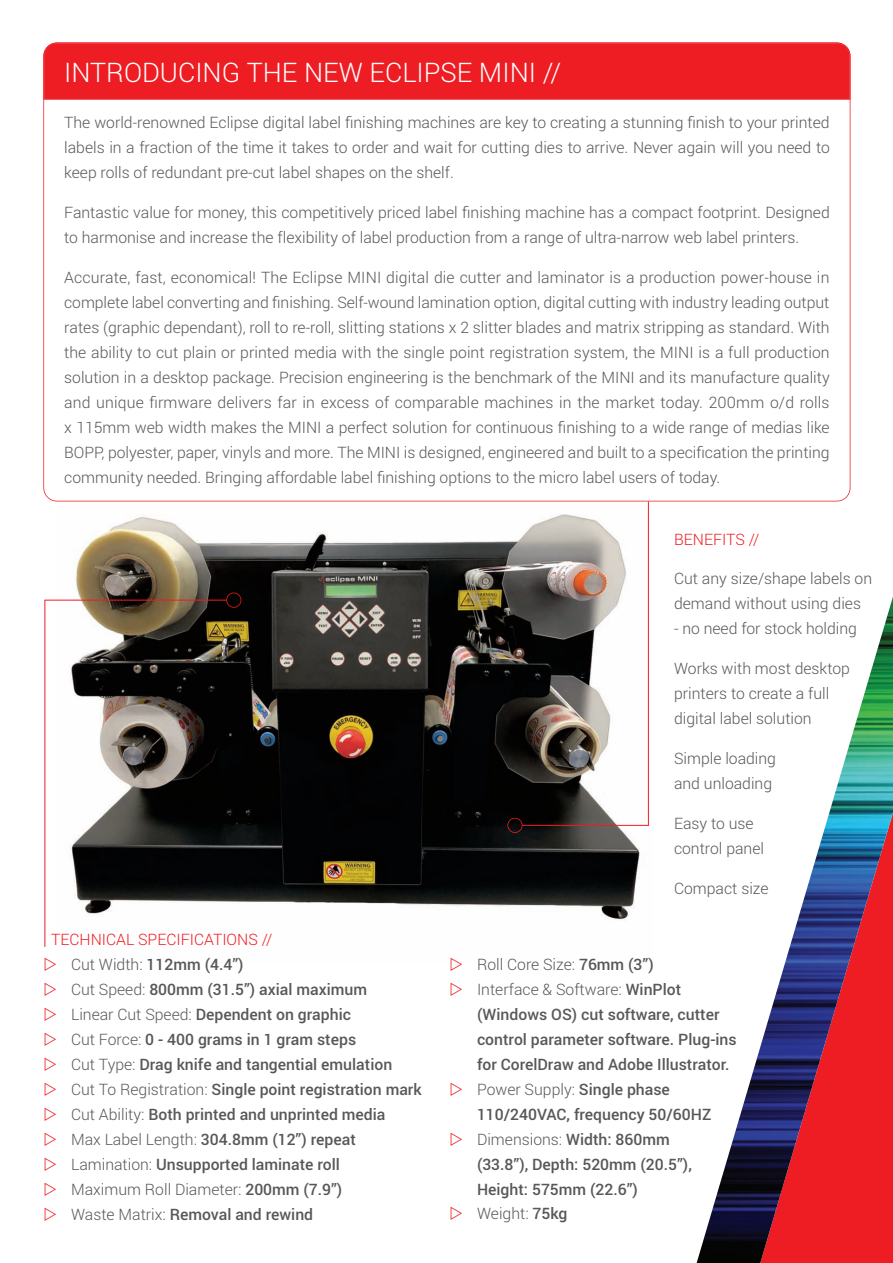
<style>
.page{position:relative;width:893px;height:1263px;background:#fff}
.page>*{position:absolute;margin:0;border:0;box-sizing:border-box;transform-origin:0 0}
.t1{font:300 27px "Roboto";color:#fff}
.t2{font:300 15.75px/24.9px "Roboto";color:#57585a}
.t3{font:500 15.75px/24.9px "Roboto";color:#57585a}
.t4{font:300 15.75px "Roboto";color:#ee1d23}
.s1{font-weight:300;color:#ee1d23}
.s2{font-weight:300}
</style>
<div class="page">
<svg style="left:664px;top:472px;width:229px;height:791px"></svg>
<img style="left:57px;top:501px;width:607px;height:419px">
<hr style="left:648px;top:501px;width:1px;height:325px;background:#ee1d23">
<hr style="left:522px;top:825px;width:127px;height:1px;background:#ee1d23">
<div style="left:507px;top:818px;width:15px;height:15px;border:2px solid #ee1d23;border-radius:50%"></div>
<hr style="left:45px;top:600px;width:1px;height:347px;background:#ee1d23">
<hr style="left:45px;top:600px;width:182px;height:1px;background:#ee1d23">
<div style="left:226px;top:592px;width:15px;height:16px;border:2px solid #ee1d23;border-radius:50%"></div>
<div style="left:46px;top:56px;width:801px;height:43px;background:#ee1d23"></div>
<div style="left:43px;top:43px;width:807px;height:13px;background:#ee1d23"></div>
<div style="left:43px;top:43px;width:807px;height:458px;border:2px solid #ee1d23;border-radius:14px"></div>
<h1 class="t1" style="left:64px;top:57px;width:498px">INTRODUCING THE NEW ECLIPSE MINI //</h1>
<p class="t2" style="left:64px;top:110px;width:767px;text-align:justify">The world-renowned Eclipse digital label finishing machines are key to creating a stunning finish to your printed labels in a fraction of the time it takes to order and wait for cutting dies to arrive. Never again will you need to keep rolls of redundant pre-cut label shapes on the shelf.</p>
<p class="t2" style="left:64px;top:200px;width:767px">Fantastic value for money, this competitively priced label finishing machine has a compact footprint. Designed to harmonise and increase the flexibility of label production from a range of ultra-narrow web label printers.</p>
<p class="t2" style="left:64px;top:265px;width:767px;text-align:justify">Accurate, fast, economical! The Eclipse MINI digital die cutter and laminator is a production power-house in complete label converting and finishing. Self-wound lamination option, digital cutting with industry leading output rates (graphic dependant), roll to re-roll, slitting stations x 2 slitter blades and matrix stripping as standard. With the ability to cut plain or printed media with the single point registration system, the MINI is a full production solution in a desktop package. Precision engineering is the benchmark of the MINI and its manufacture quality and unique firmware delivers far in excess of comparable machines in the market today. 200mm o/d rolls x 115mm web width makes the MINI a perfect solution for continuous finishing to a wide range of medias like BOPP, polyester, paper, vinyls and more. The MINI is designed, engineered and built to a specification the printing community needed. Bringing affordable label finishing options to the micro label users of today.</p>
<p class="t3" style="left:71px;top:927px;width:352px;text-indent:-20px"><span class="s1">TECHNICAL SPECIFICATIONS //<br></span><span class="s2">Cut Width:</span> 112mm (4.4”)<br><span class="s2">Cut Speed:</span> 800mm (31.5”) axial maximum<br><span class="s2">Linear Cut Speed:</span> Dependent on graphic<br><span class="s2">Cut Force:</span> 0 - 400 grams in 1 gram steps<br><span class="s2">Cut Type:</span> Drag knife and tangential emulation<br><span class="s2">Cut To Registration:</span> Single point registration mark <span class="s2">Cut Ability:</span> Both printed and unprinted media<br><span class="s2">Max Label Length:</span> 304.8mm (12”) repeat <span class="s2">Lamination:</span> Unsupported laminate roll<br><span class="s2">Maximum Roll Diameter:</span> 200mm (7.9”)<br><span class="s2">Waste Matrix:</span> Removal and rewind</p>
<p class="t4" style="left:674px;top:530px;width:87px">BENEFITS //</p>
<p class="t2" style="left:674px;top:566px;width:200px">Cut any size/shape labels on demand without using dies</p>
<p class="t2" style="left:674px;top:616px;width:185px">- no need for stock holding</p>
<p class="t2" style="left:674px;top:656px;width:177px">Works with most desktop printers to create a full digital label solution</p>
<p class="t2" style="left:674px;top:746px;width:103px">Simple loading and unloading</p>
<p class="t2" style="left:674px;top:811px;width:92px">Easy to use control panel</p>
<p class="t2" style="left:674px;top:876px;width:96px">Compact size</p>
<p class="t3" style="left:477px;top:952px;width:261px"><span class="s2">Roll Core Size:</span> 76mm (3”)<br><span class="s2">Interface &amp; Software:</span> WinPlot (Windows OS) cut software, cutter control parameter software. Plug-ins for CorelDraw and Adobe Illustrator.<br><span class="s2">Power Supply:</span> Single phase<br>110/240VAC, frequency 50/60HZ<br><span class="s2">Dimensions:</span> Width: 860mm<br>(33.8”), Depth: 520mm (20.5”),<br>Height: 575mm (22.6”)<br><span class="s2">Weight:</span> 75kg</p>
</div>
